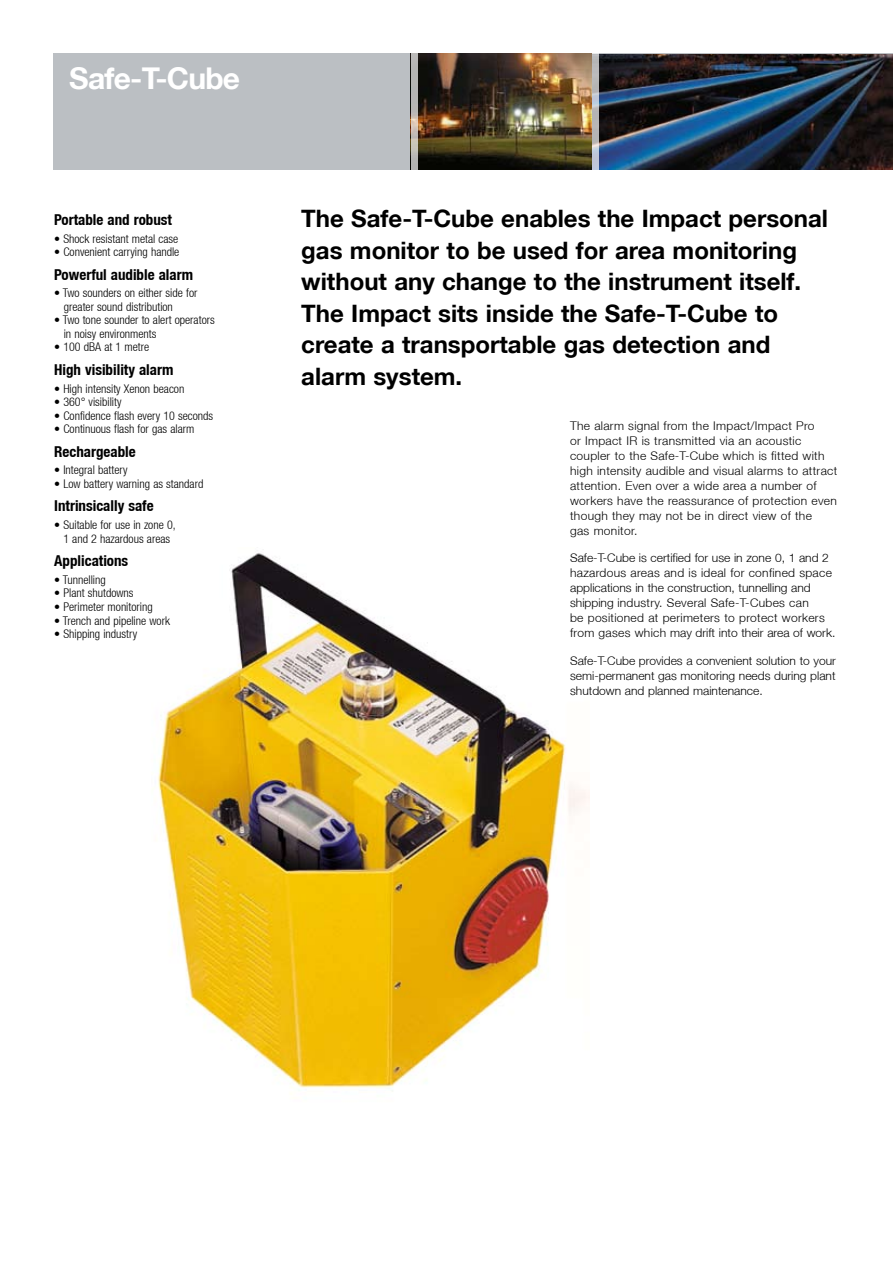
<style>
.page{position:relative;width:893px;height:1263px;background:#fff}
.page>*{position:absolute;margin:0;border:0;box-sizing:border-box;transform-origin:0 0}
.t1{font:700 30px "Helvetica Neue LT";letter-spacing:-.025em;color:#fff}
.t2{font:700 24px/31.5px "Helvetica Neue LT";color:#000}
.t3{font:700 condensed 15px "Helvetica Neue LT";color:#000}
.t4{font:300 12px/15px "Helvetica Neue LT";letter-spacing:.025em;color:#000}
.t5{font:300 condensed 12px/13.5px "Helvetica Neue LT";color:#000}
</style>
<div class="page">
<img style="left:157px;top:553px;width:433px;height:539px">
<div style="left:53px;top:54px;width:840px;height:116px;background:#bbbfc3"></div>
<img style="left:598px;top:54px;width:295px;height:116px">
<img style="left:417px;top:54px;width:175px;height:116px">
<svg style="left:592px;top:53px;width:6px;height:117px"></svg>
<svg style="left:411px;top:53px;width:6px;height:117px"></svg>
<h1 class="t1" style="left:69px;top:60px;width:172px">Safe-T-Cube</h1>
<p class="t3" style="left:54px;top:210px;width:119px">Portable and robust</p>
<p class="t5" style="left:54px;top:232px;width:126px">• Shock resistant metal case</p>
<p class="t5" style="left:54px;top:245px;width:127px">• Convenient carrying handle</p>
<p class="t3" style="left:54px;top:265px;width:140px">Powerful audible alarm</p>
<p class="t5" style="left:64px;top:286px;width:135px;text-indent:-10px">• Two sounders on either side for greater sound distribution</p>
<p class="t5" style="left:64px;top:313px;width:153px;text-indent:-10px">• Two tone sounder to alert operators in noisy environments</p>
<p class="t5" style="left:54px;top:340px;width:96px">• 100 dBA at 1 metre</p>
<p class="t3" style="left:54px;top:360px;width:121px">High visibility alarm</p>
<p class="t5" style="left:54px;top:382px;width:132px">• High intensity Xenon beacon</p>
<p class="t5" style="left:54px;top:395px;width:69px">• 360° visibility</p>
<p class="t5" style="left:54px;top:409px;width:160px">• Confidence flash every 10 seconds</p>
<p class="t5" style="left:54px;top:422px;width:142px">• Continuous flash for gas alarm</p>
<p class="t3" style="left:54px;top:442px;width:83px">Rechargeable</p>
<p class="t5" style="left:54px;top:463px;width:75px">• Integral battery</p>
<p class="t5" style="left:54px;top:477px;width:151px">• Low battery warning as standard</p>
<p class="t3" style="left:54px;top:497px;width:101px">Intrinsically safe</p>
<p class="t5" style="left:54px;top:518px;width:123px;text-align:center">• Suitable for use in zone 0,<br>1 and 2 hazardous areas</p>
<p class="t3" style="left:54px;top:552px;width:76px">Applications</p>
<p class="t5" style="left:54px;top:573px;width:53px">• Tunnelling</p>
<p class="t5" style="left:54px;top:586px;width:81px">• Plant shutdowns</p>
<p class="t5" style="left:54px;top:600px;width:100px">• Perimeter monitoring</p>
<p class="t5" style="left:54px;top:613px;width:117px">• Trench and pipeline work</p>
<p class="t5" style="left:54px;top:627px;width:84px">• Shipping industry</p>
<h2 class="t2" style="left:301px;top:202px;width:528px">The Safe-T-Cube enables the Impact personal gas monitor to be used for area monitoring without any change to the instrument itself.<br>The Impact sits inside the Safe-T-Cube to create a transportable gas detection and alarm system.</h2>
<p class="t4" style="left:570px;top:417px;width:269px">The alarm signal from the Impact/Impact Pro<br>or Impact IR is transmitted via an acoustic coupler to the Safe-T-Cube which is fitted with high intensity audible and visual alarms to attract attention. Even over a wide area a number of workers have the reassurance of protection even though they may not be in direct view of the<br>gas monitor.</p>
<p class="t4" style="left:570px;top:550px;width:267px">Safe-T-Cube is certified for use in zone 0, 1 and 2 hazardous areas and is ideal for confined space applications in the construction, tunnelling and shipping industry. Several Safe-T-Cubes can<br>be positioned at perimeters to protect workers from gases which may drift into their area of work.</p>
<p class="t4" style="left:570px;top:653px;width:267px;text-align:justify">Safe-T-Cube provides a convenient solution to your semi-permanent gas monitoring needs during plant shutdown and planned maintenance.</p>
</div>
